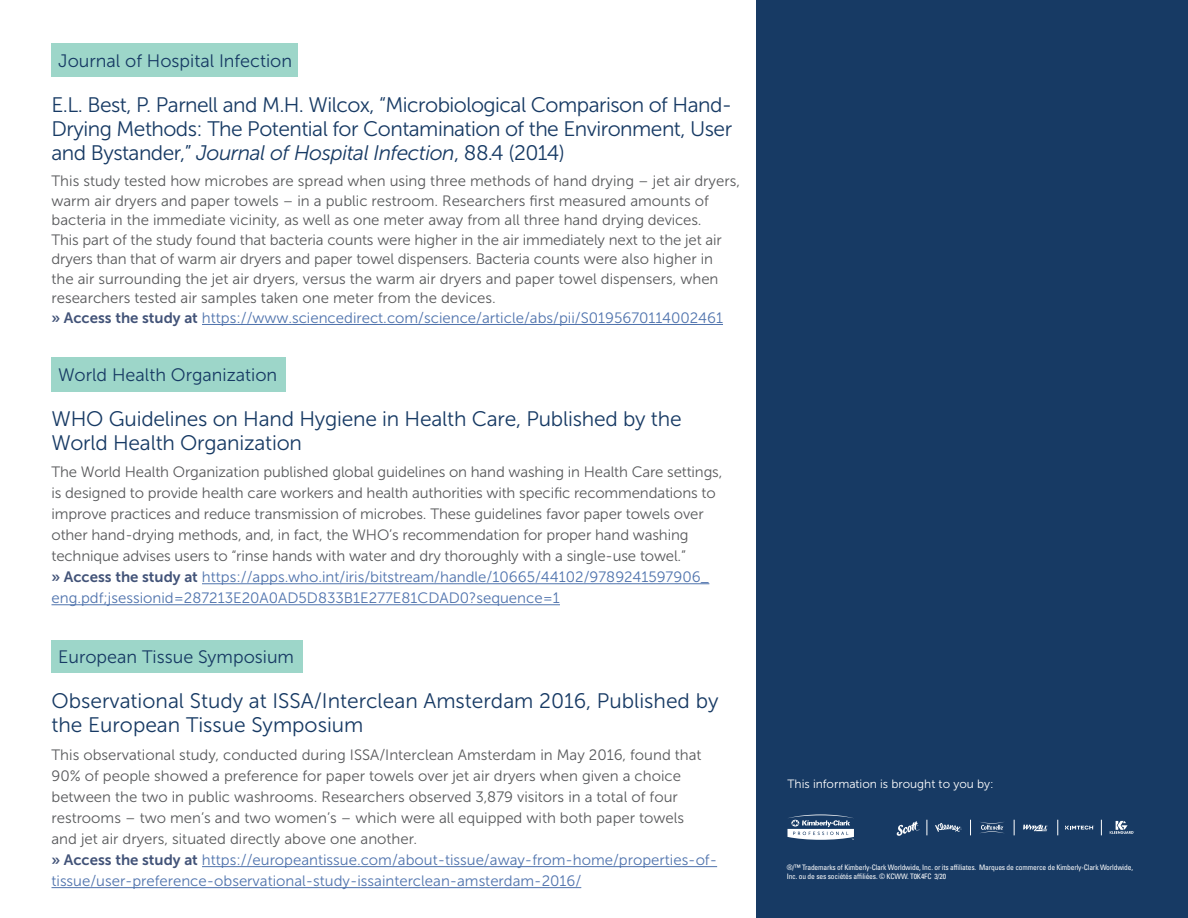
<style>
.page{position:relative;width:1188px;height:918px;background:#fff}
.page>*{position:absolute;margin:0;border:0;box-sizing:border-box;transform-origin:0 0}
.t1{font:21px/24px "Museo Sans 300";letter-spacing:-.01em;color:#173a64}
.t2{font:18px "Museo Sans 300";color:#173a64}
.t3{font:15px/21px "Museo Sans 300";color:#58595b}
.t4{font:12px "Museo Sans 300";color:#fff}
.t5{font:condensed 7.5px/9px "Univers LT Std";letter-spacing:-.02em;color:#fff}
.s1{font-style:italic}
.s2{font-family:"Museo Sans 700";color:#425378}
.s3{color:#4f73ad}
</style>
<div class="page">
<div style="left:757px;top:0;width:431px;height:918px;background:#173a64"></div>
<hr style="left:202px;top:324px;width:521px;height:1px;background:#4f73ad">
<hr style="left:202px;top:583px;width:507px;height:1px;background:#4f73ad">
<hr style="left:52px;top:604px;width:508px;height:1px;background:#4f73ad">
<hr style="left:202px;top:866px;width:515px;height:1px;background:#4f73ad">
<hr style="left:52px;top:887px;width:529px;height:1px;background:#4f73ad">
<div style="left:52px;top:44px;width:246px;height:33px;background:#9dd6c9"></div>
<div style="left:52px;top:357px;width:234px;height:34px;background:#9dd6c9"></div>
<div style="left:52px;top:640px;width:251px;height:33px;background:#9dd6c9"></div>
<svg style="left:788px;top:814px;width:66px;height:26px"></svg>
<svg style="left:897px;top:821px;width:23px;height:15px"></svg>
<svg style="left:935px;top:823px;width:27px;height:9px"></svg>
<svg style="left:980px;top:822px;width:24px;height:11px"></svg>
<svg style="left:1023px;top:825px;width:25px;height:7px"></svg>
<svg style="left:1065px;top:826px;width:29px;height:4px"></svg>
<svg style="left:1110px;top:821px;width:24px;height:13px"></svg>
<svg style="left:927px;top:820px;width:1px;height:15px"></svg>
<svg style="left:970px;top:820px;width:1px;height:15px"></svg>
<svg style="left:1014px;top:820px;width:1px;height:15px"></svg>
<svg style="left:1101px;top:820px;width:1px;height:15px"></svg>
<svg style="left:1058px;top:820px;width:1px;height:15px"></svg>
<p class="t2" style="left:58px;top:51px;width:235px">Journal of Hospital Infection</p>
<h1 class="t1" style="left:52px;top:93px;width:682px;text-align:justify">E.L. Best, P. Parnell and M.H. Wilcox, “Microbiological Comparison of Hand-Drying Methods: The Potential for Contamination of the Environment, User and Bystander,” <span class="s1">Journal of Hospital Infection</span>, 88.4 (2014)</h1>
<p class="t3" style="left:52px;top:172px;width:690px;line-height:19.5px">This study tested how microbes are spread when using three methods of hand drying – jet air dryers, warm air dryers and paper towels – in a public restroom. Researchers first measured amounts of bacteria in the immediate vicinity, as well as one meter away from all three hand drying devices.<br>This part of the study found that bacteria counts were higher in the air immediately next to the jet air dryers than that of warm air dryers and paper towel dispensers. Bacteria counts were also higher in<br>the air surrounding the jet air dryers, versus the warm air dryers and paper towel dispensers, when researchers tested air samples taken one meter from the devices.<br><span class="s2">» Access the study at</span> <span class="s3">https://www.sciencedirect.com/science/article/abs/pii/S0195670114002461</span></p>
<p class="t2" style="left:58px;top:365px;width:221px">World Health Organization</p>
<h1 class="t1" style="left:52px;top:406px;width:632px">WHO Guidelines on Hand Hygiene in Health Care, Published by the<br>World Health Organization</h1>
<p class="t3" style="left:52px;top:462px;width:672px">The World Health Organization published global guidelines on hand washing in Health Care settings, is designed to provide health care workers and health authorities with specific recommendations to improve practices and reduce transmission of microbes. These guidelines favor paper towels over other hand-drying methods, and, in fact, the WHO’s recommendation for proper hand washing technique advises users to “rinse hands with water and dry thoroughly with a single-use towel.”<br><span class="s2">» Access the study at</span> <span class="s3">https://apps.who.int/iris/bitstream/handle/10665/44102/9789241597906_ eng.pdf;jsessionid=287213E20A0AD5D833B1E277E81CDAD0?sequence=1</span></p>
<p class="t2" style="left:58px;top:647px;width:237px">European Tissue Symposium</p>
<h1 class="t1" style="left:52px;top:689px;width:669px">Observational Study at ISSA/Interclean Amsterdam 2016, Published by the European Tissue Symposium</h1>
<p class="t3" style="left:52px;top:745px;width:667px">This observational study, conducted during ISSA/Interclean Amsterdam in May 2016, found that 90% of people showed a preference for paper towels over jet air dryers when given a choice between the two in public washrooms. Researchers observed 3,879 visitors in a total of four restrooms – two men’s and two women’s – which were all equipped with both paper towels<br>and jet air dryers, situated directly above one another.<br><span class="s2">» Access the study at</span> <span class="s3">https://europeantissue.com/about-tissue/away-from-home/properties-of&shy;tissue/user-preference-observational-study-issainterclean-amsterdam-2016/</span></p>
<p class="t4" style="left:788px;top:778px;width:208px">This information is brought to you by:</p>
<p class="t5" style="left:787px;top:863px;width:348px">®/™ Trademarks of Kimberly-Clark Worldwide, Inc. or its affiliates. Marques de commerce de Kimberly-Clark Worldwide,<br>Inc. ou de ses sociétés affiliées. © KCWW. T0K4FC 3/20</p>
</div>
